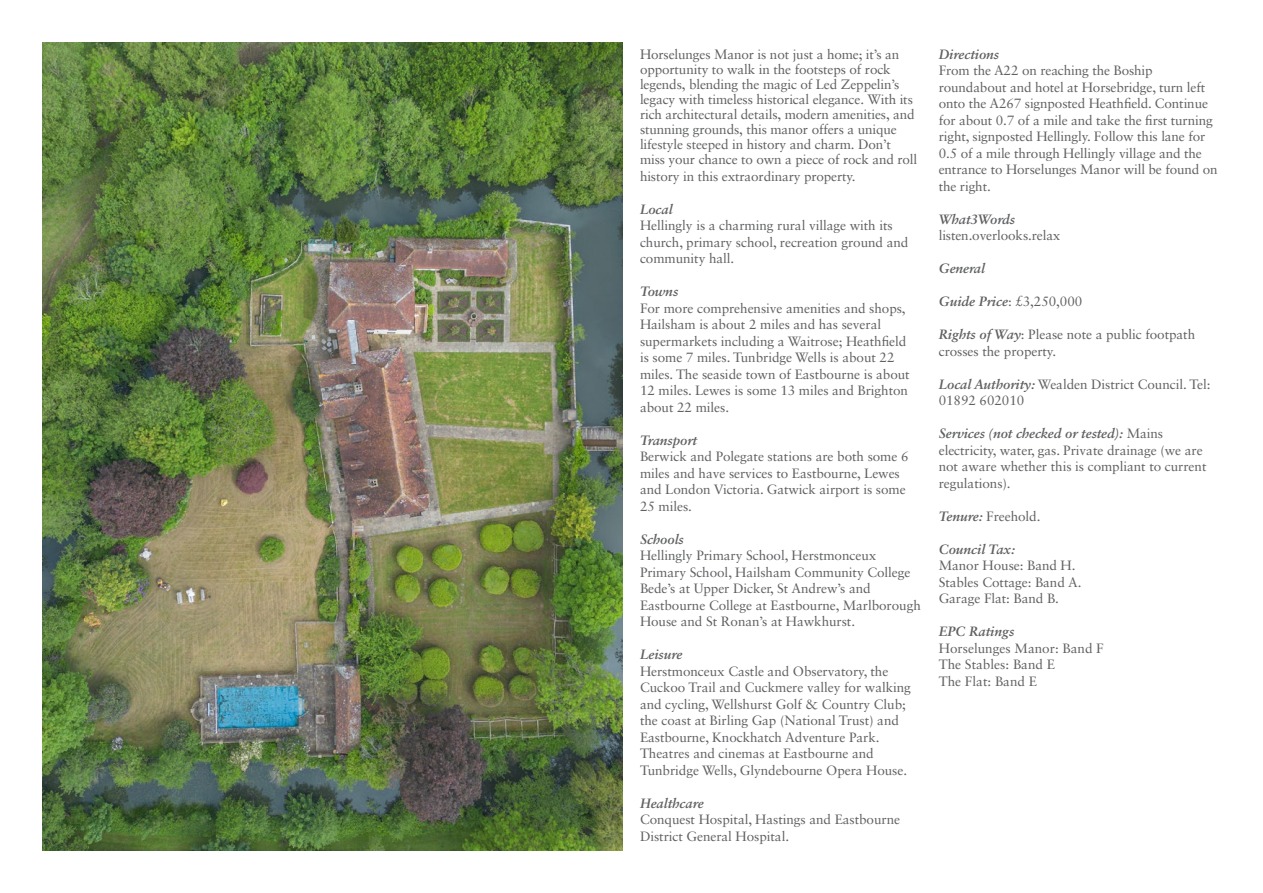
<style>
.page{position:relative;width:1263px;height:893px;background:#fff}
.page>*{position:absolute;margin:0;border:0;box-sizing:border-box;transform-origin:0 0}
.t1{font:13.5px/16.5px "Sabon LT Std";letter-spacing:-.005em;color:#5f6062}
.t2{font:13.5px/15px "Sabon";letter-spacing:-.01em;color:#5f6062}
.t3{font:italic 700 13.5px "Sabon LT Std";letter-spacing:-.005em;color:#5f6062}
.s1{font-weight:700;font-style:italic}
</style>
<div class="page">
<img style="left:43px;top:43px;width:580px;height:807px">
<p class="t2" style="left:640px;top:47px;width:279px">Horselunges Manor is not just a home; it’s an opportunity to walk in the footsteps of rock legends, blending the magic of Led Zeppelin’s legacy with timeless historical elegance. With its rich architectural details, modern amenities, and stunning grounds, this manor offers a unique lifestyle steeped in history and charm. Don’t miss your chance to own a piece of rock and roll</p>
<p class="t2" style="left:640px;top:168px;width:217px">history in this extraordinary property.</p>
<p class="t3" style="left:640px;top:201px;width:34px">Local</p>
<p class="t1" style="left:640px;top:217px;width:270px">Hellingly is a charming rural village with its church, primary school, recreation ground and community hall.</p>
<p class="t3" style="left:640px;top:283px;width:40px">Towns</p>
<p class="t1" style="left:640px;top:299px;width:271px">For more comprehensive amenities and shops, Hailsham is about 2 miles and has several supermarkets including a Waitrose; Heathfield is some 7 miles. Tunbridge Wells is about 22 miles. The seaside town of Eastbourne is about 12 miles. Lewes is some 13 miles and Brighton about 22 miles.</p>
<p class="t3" style="left:640px;top:432px;width:59px">Transport</p>
<p class="t1" style="left:640px;top:448px;width:270px">Berwick and Polegate stations are both some 6 miles and have services to Eastbourne, Lewes and London Victoria. Gatwick airport is some 25 miles.</p>
<p class="t3" style="left:640px;top:531px;width:45px">Schools</p>
<p class="t1" style="left:640px;top:547px;width:282px">Hellingly Primary School, Herstmonceux Primary School, Hailsham Community College Bede’s at Upper Dicker, St Andrew’s and Eastbourne College at Eastbourne, Marlborough House and St Ronan’s at Hawkhurst.</p>
<p class="t3" style="left:640px;top:646px;width:44px">Leisure</p>
<p class="t1" style="left:640px;top:662px;width:272px">Herstmonceux Castle and Observatory, the Cuckoo Trail and Cuckmere valley for walking and cycling, Wellshurst Golf &amp; Country Club; the coast at Birling Gap (National Trust) and Eastbourne, Knockhatch Adventure Park.<br>Theatres and cinemas at Eastbourne and Tunbridge Wells, Glyndebourne Opera House.</p>
<p class="t3" style="left:640px;top:795px;width:65px">Healthcare</p>
<p class="t1" style="left:640px;top:811px;width:262px">Conquest Hospital, Hastings and Eastbourne<br>District General Hospital.</p>
<p class="t3" style="left:939px;top:46px;width:62px">Directions</p>
<p class="t1" style="left:939px;top:62px;width:281px">From the A22 on reaching the Boship roundabout and hotel at Horsebridge, turn left onto the A267 signposted Heathfield. Continue for about 0.7 of a mile and take the first turning right, signposted Hellingly. Follow this lane for 0.5 of a mile through Hellingly village and the entrance to Horselunges Manor will be found on the right.</p>
<p class="t3" style="left:939px;top:211px;width:78px">What3Words</p>
<p class="t1" style="left:939px;top:227px;width:123px">listen.overlooks.relax</p>
<p class="t3" style="left:939px;top:261px;width:48px">General</p>
<p class="t1" style="left:939px;top:293px;width:145px"><span class="s1">Guide Price</span>: £3,250,000</p>
<p class="t1" style="left:939px;top:326px;width:258px"><span class="s1">Rights of Way</span>: Please note a public footpath crosses the property.</p>
<p class="t1" style="left:939px;top:376px;width:273px"><span class="s1">Local Authority:</span> Wealden District Council. Tel:<br>01892 602010</p>
<p class="t1" style="left:939px;top:425px;width:269px"><span class="s1">Services (not checked or tested):</span> Mains electricity, water, gas. Private drainage (we are not aware whether this is compliant to current regulations).</p>
<p class="t1" style="left:939px;top:508px;width:103px"><span class="s1">Tenure:</span> Freehold.</p>
<p class="t3" style="left:939px;top:541px;width:78px">Council Tax:</p>
<p class="t1" style="left:939px;top:557px;width:144px">Manor House: Band H.<br>Stables Cottage: Band A.<br>Garage Flat: Band B.</p>
<p class="t3" style="left:939px;top:623px;width:77px">EPC Ratings</p>
<p class="t1" style="left:939px;top:640px;width:167px">Horselunges Manor: Band F<br>The Stables: Band E<br>The Flat: Band E</p>
</div>
